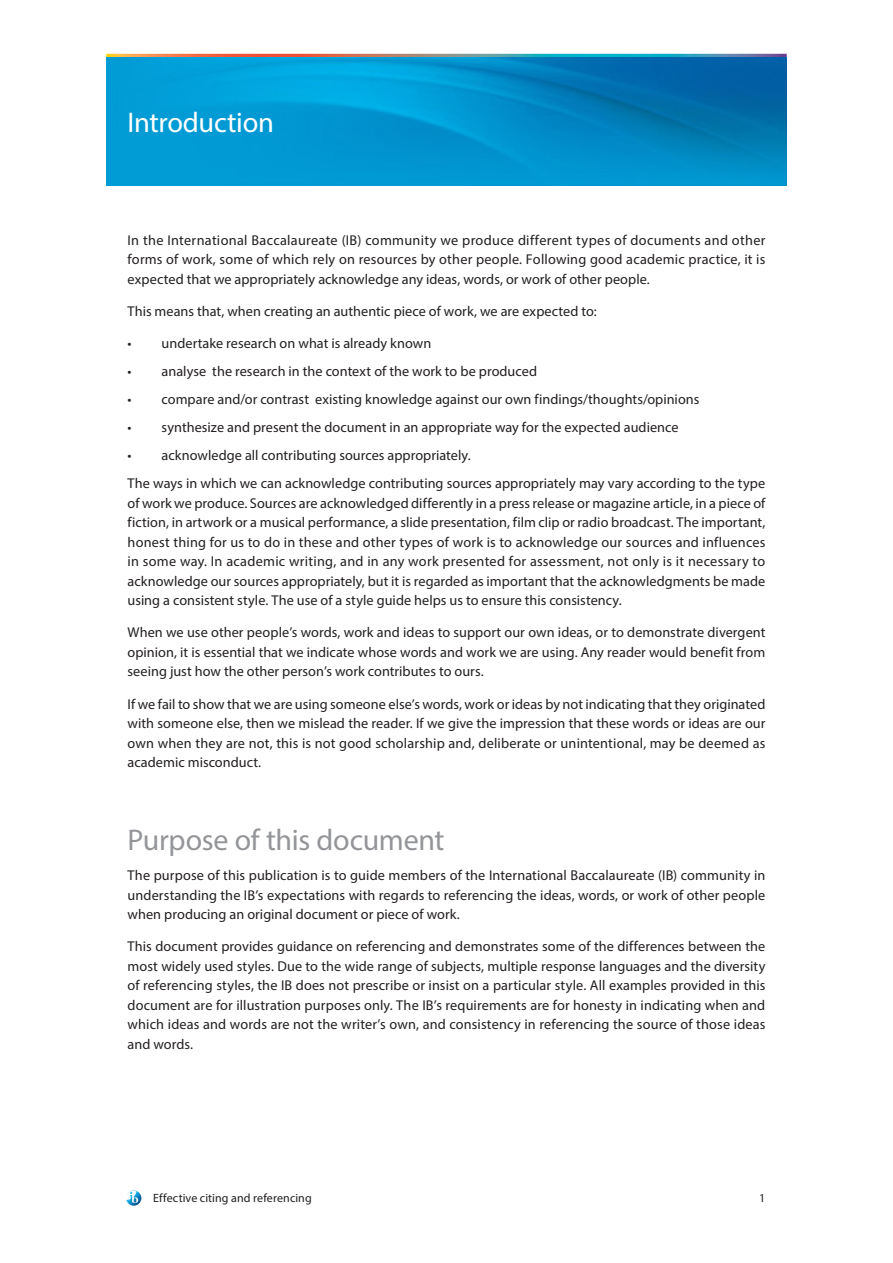
<style>
.page{position:relative;width:893px;height:1263px;background:#fff}
.page>*{position:absolute;margin:0;border:0;box-sizing:border-box;transform-origin:0 0}
.Heading_3{font:30px "Myriad Pro";letter-spacing:-.01em;color:#939598}
.Heading_2{font:28.5px "Myriad Pro";letter-spacing:-.01em;color:#fff}
.Body{font:14.25px/19.5px "Myriad Pro";letter-spacing:.005em;color:#231f20;text-align:justify}
.Page_number{font:12px "Myriad Pro";letter-spacing:.01em;color:#231f20}
</style>
<div class="page">
<svg style="left:106px;top:54px;width:681px;height:4px"></svg>
<svg style="left:126px;top:1190px;width:15px;height:16px"></svg>
<img style="left:106px;top:58px;width:681px;height:127px">
<p class="Heading_2" style="left:128px;top:105px;width:148px">Introduction</p>
<p class="Body" style="left:128px;top:230px;width:639px">In the International Baccalaureate (IB) community we produce different types of documents and other forms of work, some of which rely on resources by other people. Following good academic practice, it is expected that we appropriately acknowledge any ideas, words, or work of other people.</p>
<p class="Body" style="left:128px;top:301px;width:471px">This means that, when creating an authentic piece of work, we are expected to:</p>
<p class="Body" style="left:128px;top:333px;width:305px">• undertake research on what is already known</p>
<p class="Body" style="left:128px;top:361px;width:411px">• analyse the research in the context of the work to be produced</p>
<p class="Body" style="left:128px;top:389px;width:573px">• compare and/or contrast existing knowledge against our own findings/thoughts/opinions</p>
<p class="Body" style="left:128px;top:417px;width:552px">• synthesize and present the document in an appropriate way for the expected audience</p>
<p class="Body" style="left:128px;top:445px;width:345px">• acknowledge all contributing sources appropriately.</p>
<p class="Body" style="left:128px;top:473px;width:639px">The ways in which we can acknowledge contributing sources appropriately may vary according to the type of work we produce. Sources are acknowledged differently in a press release or magazine article, in a piece of fiction, in artwork or a musical performance, a slide presentation, film clip or radio broadcast. The important, honest thing for us to do in these and other types of work is to acknowledge our sources and influences in some way. In academic writing, and in any work presented for assessment, not only is it necessary to acknowledge our sources appropriately, but it is regarded as important that the acknowledgments be made using a consistent style. The use of a style guide helps us to ensure this consistency.</p>
<p class="Body" style="left:128px;top:623px;width:639px">When we use other people’s words, work and ideas to support our own ideas, or to demonstrate divergent opinion, it is essential that we indicate whose words and work we are using. Any reader would benefit from seeing just how the other person’s work contributes to ours.</p>
<p class="Body" style="left:128px;top:694px;width:639px">If we fail to show that we are using someone else’s words, work or ideas by not indicating that they originated with someone else, then we mislead the reader. If we give the impression that these words or ideas are our own when they are not, this is not good scholarship and, deliberate or unintentional, may be deemed as academic misconduct.</p>
<p class="Heading_3" style="left:128px;top:821px;width:318px">Purpose of this document</p>
<p class="Body" style="left:128px;top:865px;width:639px">The purpose of this publication is to guide members of the International Baccalaureate (IB) community in understanding the IB’s expectations with regards to referencing the ideas, words, or work of other people when producing an original document or piece of work.</p>
<p class="Body" style="left:128px;top:936px;width:639px">This document provides guidance on referencing and demonstrates some of the differences between the most widely used styles. Due to the wide range of subjects, multiple response languages and the diversity of referencing styles, the IB does not prescribe or insist on a particular style. All examples provided in this document are for illustration purposes only. The IB’s requirements are for honesty in indicating when and which ideas and words are not the writer’s own, and consistency in referencing the source of those ideas and words.</p>
<p class="Page_number" style="left:153px;top:1190px;width:160px">Effective citing and referencing</p>
<p class="Page_number" style="left:759px;top:1190px;width:8px">1</p>
</div>
